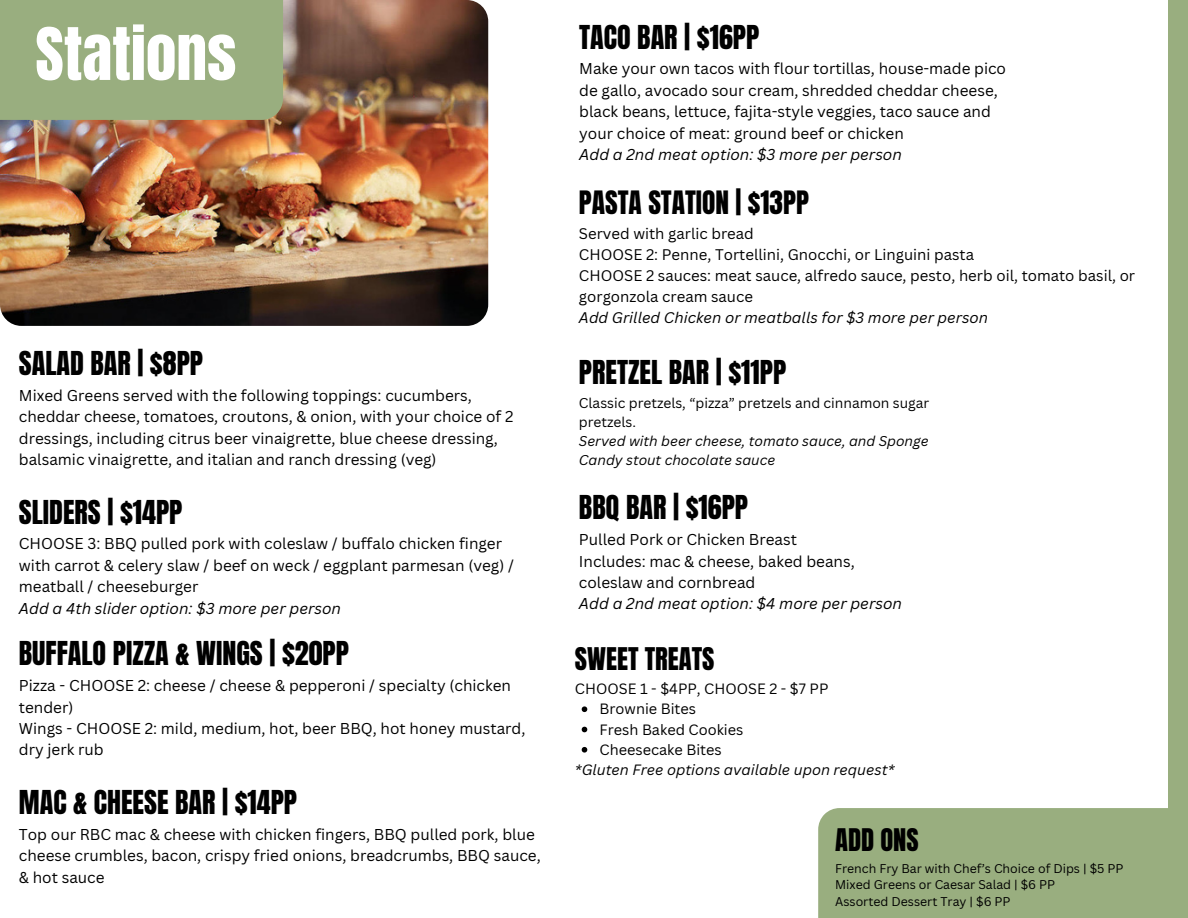
<style>
.page{position:relative;width:1188px;height:918px;background:#fff}
.page>*{position:absolute;margin:0;border:0;box-sizing:border-box;transform-origin:0 0}
.t1{font:61.5px "Anton";color:#fff}
.t2{font:28.05px "Anton";color:#000}
.t3{font:27.45px "Anton";color:#000}
.t4{font:26.55px "Anton";color:#000}
.t5{font:15.3px/21.3px "Canva Sans";color:#000}
.t6{font:15px/20.9px "Canva Sans";color:#000}
.t7{font:14.55px "Canva Sans";color:#000}
.t8{font:italic 14.55px "Canva Sans";color:#000}
.t9{font:italic 13.8px/19.2px "Canva Sans";color:#000}
.t10{font:12.3px "Canva Sans";color:#000}
.s1{font-style:italic}
.s2{font-style:normal}
</style>
<div class="page">
<img style="left:0;top:0;width:488px;height:326px;border-radius:21px">
<svg style="left:582px;top:706px;width:5px;height:6px"></svg>
<svg style="left:582px;top:727px;width:5px;height:5px"></svg>
<svg style="left:582px;top:747px;width:5px;height:6px"></svg>
<div style="left:818px;top:808px;width:370px;height:110px;background:#99ae7f"></div>
<div style="left:0;top:0;width:283px;height:120px;background:#99ae7f"></div>
<div style="left:1168px;top:0;width:20px;height:918px;background:#99ae7f"></div>
<p class="t1" style="left:35px;top:10px;width:202px">Stations</p>
<h3 class="t2" style="left:19px;top:343px;width:186px">SALAD BAR | $8PP</h3>
<h3 class="t5" style="left:19px;top:385px;width:496px">Mixed Greens served with the following toppings: cucumbers, cheddar cheese, tomatoes, croutons, &amp; onion, with your choice of 2 dressings, including citrus beer vinaigrette, blue cheese dressing, balsamic vinaigrette, and italian and ranch dressing (veg)</h3>
<h3 class="t2" style="left:19px;top:492px;width:165px">SLIDERS | $14PP</h3>
<h3 class="t5" style="left:19px;top:533px;width:497px">CHOOSE 3: BBQ pulled pork with coleslaw / buffalo chicken finger with carrot &amp; celery slaw / beef on weck / eggplant parmesan (veg) / meatball / cheeseburger<br><span class="s1">Add a 4th slider option: $3 more per person</span></h3>
<h3 class="t2" style="left:19px;top:634px;width:332px">BUFFALO PIZZA &amp; WINGS | $20PP</h3>
<h3 class="t5" style="left:19px;top:675px;width:508px">Pizza - CHOOSE 2: cheese / cheese &amp; pepperoni / specialty (chicken tender)<br>Wings - CHOOSE 2: mild, medium, hot, beer BBQ, hot honey mustard, dry jerk rub</h3>
<h3 class="t2" style="left:19px;top:782px;width:280px">MAC &amp; CHEESE BAR | $14PP</h3>
<h3 class="t5" style="left:19px;top:823px;width:523px">Top our RBC mac &amp; cheese with chicken fingers, BBQ pulled pork, blue cheese crumbles, bacon, crispy fried onions, breadcrumbs, BBQ sauce, &amp; hot sauce</h3>
<p class="t2" style="left:579px;top:17px;width:182px">TACO BAR | $16PP</p>
<p class="t5" style="left:579px;top:58px;width:428px">Make your own tacos with flour tortillas, house-made pico de gallo, avocado sour cream, shredded cheddar cheese, black beans, lettuce, fajita-style veggies, taco sauce and your choice of meat: ground beef or chicken<br><span class="s1">Add a 2nd meat option: $3 more per person</span></p>
<h1 class="t3" style="left:579px;top:183px;width:231px">PASTA STATION | $13PP</h1>
<h1 class="t6" style="left:579px;top:223px;width:558px">Served with garlic bread<br>CHOOSE 2: Penne, Tortellini, Gnocchi, or Linguini pasta<br>CHOOSE 2 sauces: meat sauce, alfredo sauce, pesto, herb oil, tomato basil, or gorgonzola cream sauce<br><span class="s1">Add Grilled Chicken or meatballs for $3 more per person</span></h1>
<h3 class="t2" style="left:579px;top:352px;width:209px">PRETZEL BAR | $11PP</h3>
<h3 class="t9" style="left:579px;top:393px;width:352px"><span class="s2">Classic pretzels, “pizza” pretzels and cinnamon sugar pretzels.<br></span>Served with beer cheese, tomato sauce, and Sponge Candy stout chocolate sauce</h3>
<h3 class="t2" style="left:579px;top:487px;width:171px">BBQ BAR | $16PP</h3>
<h3 class="t5" style="left:579px;top:529px;width:325px">Pulled Pork or Chicken Breast<br>Includes: mac &amp; cheese, baked beans, coleslaw and cornbread<br><span class="s1">Add a 2nd meat option: $4 more per person</span></h3>
<h3 class="t4" style="left:575px;top:640px;width:141px">SWEET TREATS</h3>
<h3 class="t7" style="left:575px;top:679px;width:255px">CHOOSE 1 - $4PP, CHOOSE 2 - $7 PP</h3>
<h3 class="t7" style="left:600px;top:699px;width:98px">Brownie Bites</h3>
<h2 class="t7" style="left:600px;top:719px;width:145px">Fresh Baked Cookies</h2>
<p class="t7" style="left:600px;top:739px;width:124px">Cheesecake Bites</p>
<p class="t8" style="left:575px;top:760px;width:321px">*Gluten Free options available upon request*</p>
<p class="t4" style="left:835px;top:821px;width:85px">ADD ONS</p>
<h3 class="t10" style="left:835px;top:860px;width:290px">French Fry Bar with Chef’s Choice of Dips | $5 PP</h3>
<p class="t10" style="left:835px;top:876px;width:222px">Mixed Greens or Caesar Salad | $6 PP</p>
<p class="t10" style="left:835px;top:893px;width:177px">Assorted Dessert Tray | $6 PP</p>
</div>
